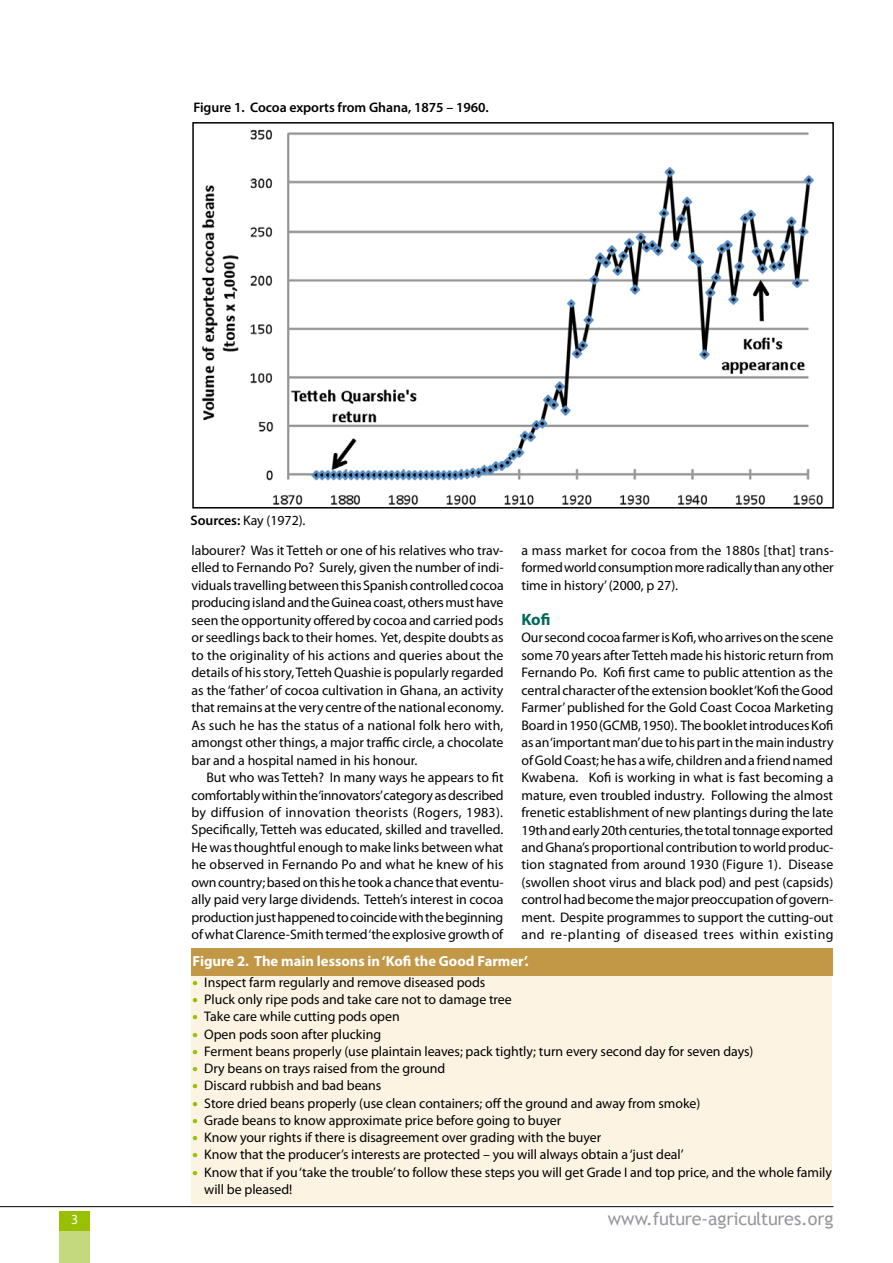
<style>
.page{position:relative;width:893px;height:1263px;background:#fff}
.page>*{position:absolute;margin:0;border:0;box-sizing:border-box;transform-origin:0 0}
.t1{font:18px "Trebuchet MS";letter-spacing:-.015em;color:#98989c}
.t2{font:700 16.5px "Myriad Pro";color:#00695b}
.t3{font:700 14.7px "Myriad Pro";color:#fff}
.t4{font:13.8px/17.5px "Myriad Pro";letter-spacing:-.005em;color:#000;text-align:justify}
.t5{font:600 13.8px "Myriad Pro";letter-spacing:-.005em;color:#000}
.t6{font:13.8px "Myriad Pro";color:#fff}
.s1{font-weight:600}
.s2{font-family:"Trebuchet MS";font-weight:700;color:#98c000}
</style>
<div class="page">
<hr style="left:0;top:1206px;width:833px;height:1px;background:#000">
<div style="left:60px;top:1211px;width:30px;height:19px;background:#98c000"></div>
<div style="left:60px;top:1231px;width:30px;height:32px;background:#c4d97d"></div>
<div style="left:192px;top:948px;width:641px;height:28px;background:#c29746"></div>
<div style="left:192px;top:976px;width:640px;height:227px;background:#fdf3e3"></div>
<img style="left:201px;top:129px;width:622px;height:376px">
<div style="left:192px;top:122px;width:642px;height:386px;border:2px solid #000"></div>
<p class="t5" style="left:193px;top:99px;width:297px">Figure 1. Cocoa exports from Ghana, 1875 – 1960.</p>
<p class="t4" style="left:190px;top:512px;width:117px"><span class="s1">Sources:</span> Kay (1972).</p>
<p class="t4" style="left:521px;top:541px;width:314px">a mass market for cocoa from the 1880s [that] trans&shy;formed world consumption more radically than any other time in history’ (2000, p 27).</p>
<p class="t2" style="left:521px;top:608px;width:30px">Kofi</p>
<p class="t4" style="left:521px;top:628px;width:314px">Our second cocoa farmer is Kofi, who arrives on the scene some 70 years after Tetteh made his historic return from Fernando Po. Kofi first came to public attention as the central character of the extension booklet ‘Kofi the Good Farmer’ published for the Gold Coast Cocoa Marketing Board in 1950 (GCMB, 1950). The booklet introduces Kofi as an ‘important man’due to his part in the main industry of Gold Coast; he has a wife, children and a friend named Kwabena. Kofi is working in what is fast becoming a mature, even troubled industry. Following the almost frenetic establishment of new plantings during the late 19th and early 20th centuries, the total tonnage exported and Ghana’s proportional contribution to world produc&shy;tion stagnated from around 1930 (Figure 1). Disease (swollen shoot virus and black pod) and pest (capsids) control had become the major preoccupation of govern&shy;ment. Despite programmes to support the cutting-out and re-planting of diseased trees within existing</p>
<p class="t3" style="left:193px;top:952px;width:338px">Figure 2. The main lessons in ‘Kofi the Good Farmer’.</p>
<p class="t4" style="left:192px;top:973px;width:295px"><span class="s2">•</span> Inspect farm regularly and remove diseased pods</p>
<p class="t4" style="left:192px;top:990px;width:322px"><span class="s2">•</span> Pluck only ripe pods and take care not to damage tree</p>
<p class="t4" style="left:192px;top:1008px;width:210px"><span class="s2">•</span> Take care while cutting pods open</p>
<p class="t4" style="left:192px;top:1025px;width:191px"><span class="s2">•</span> Open pods soon after plucking</p>
<p class="t4" style="left:192px;top:1042px;width:563px"><span class="s2">•</span> Ferment beans properly (use plaintain leaves; pack tightly; turn every second day for seven days)</p>
<p class="t4" style="left:192px;top:1059px;width:255px"><span class="s2">•</span> Dry beans on trays raised from the ground</p>
<p class="t4" style="left:192px;top:1077px;width:191px"><span class="s2">•</span> Discard rubbish and bad beans</p>
<p class="t4" style="left:192px;top:1094px;width:510px"><span class="s2">•</span> Store dried beans properly (use clean containers; off the ground and away from smoke)</p>
<p class="t4" style="left:192px;top:1111px;width:371px"><span class="s2">•</span> Grade beans to know approximate price before going to buyer</p>
<p class="t4" style="left:192px;top:1128px;width:411px"><span class="s2">•</span> Know your rights if there is disagreement over grading with the buyer</p>
<p class="t4" style="left:192px;top:1146px;width:494px"><span class="s2">•</span> Know that the producer’s interests are protected – you will always obtain a ‘just deal’</p>
<p class="t4" style="left:204px;top:1163px;width:629px;text-indent:-13px"><span class="s2">•</span> Know that if you ‘take the trouble’ to follow these steps you will get Grade I and top price, and the whole family will be pleased!</p>
<p class="t4" style="left:192px;top:541px;width:314px">labourer? Was it Tetteh or one of his relatives who trav&shy;elled to Fernando Po? Surely, given the number of indi&shy;viduals travelling between this Spanish controlled cocoa producing island and the Guinea coast, others must have seen the opportunity offered by cocoa and carried pods or seedlings back to their homes. Yet, despite doubts as to the originality of his actions and queries about the details of his story, Tetteh Quashie is popularly regarded as the ‘father’ of cocoa cultivation in Ghana, an activity that remains at the very centre of the national economy.<br>As such he has the status of a national folk hero with, amongst other things, a major traffic circle, a chocolate bar and a hospital named in his honour.</p>
<p class="t4" style="left:192px;top:768px;width:314px;text-indent:15px">But who was Tetteh? In many ways he appears to fit comfortably within the ‘innovators’category as described by diffusion of innovation theorists (Rogers, 1983).<br>Specifically, Tetteh was educated, skilled and travelled.<br>He was thoughtful enough to make links between what he observed in Fernando Po and what he knew of his own country; based on this he took a chance that eventu&shy;ally paid very large dividends. Tetteh’s interest in cocoa production just happened to coincide with the beginning of what Clarence-Smith termed ‘the explosive growth of</p>
<p class="t6" style="left:71px;top:1211px;width:9px">3</p>
<h1 class="t1" style="left:608px;top:1208px;width:227px">www.future-agricultures.org</h1>
</div>
